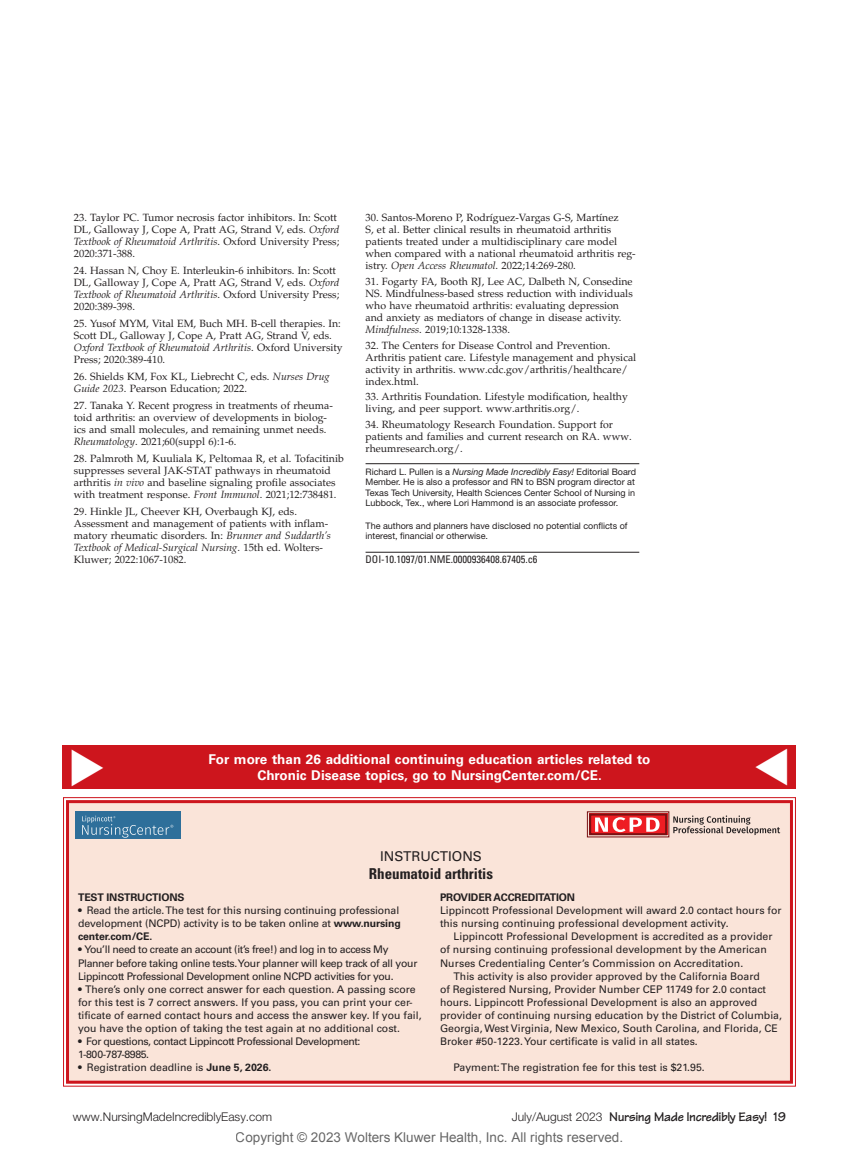
<style>
.page{position:relative;width:859px;height:1156px;background:#fff}
.page>*{position:absolute;margin:0;border:0;box-sizing:border-box;transform-origin:0 0}
.t1{font:700 condensed 15px "Univers LT Std";color:#231f20}
.t2{font:700 13.5px/16.5px "Univers LT Std";color:#fff;text-align:center}
.t3{font:13.5px "Arial";color:rgb(0 0 0/.6)}
.t4{font:700 13.5px "Tekton";letter-spacing:-.03em;color:#231f20}
.t5{font:13.5px "Univers LT Std";color:#231f20}
.t6{font:300 12px "Helvetica Neue";color:#231f20}
.t7{font:10.5px/12px "Palatino LT Std";color:#231f20}
.t8{font:10.5px/13px "Univers LT Std";color:#231f20}
.t9{font:10.5px/13px "Univers LT Std";letter-spacing:-.03em;color:#231f20}
.t10{font:10.5px/13px "Univers LT Std";letter-spacing:-.04em;color:#231f20}
.t11{font:condensed 10.5px "Univers LT Std";color:#231f20}
.t12{font:700 10.5px "Univers LT Std";letter-spacing:-.01em;color:#231f20}
.t13{font:9px/10.5px "Helvetica Neue";color:#231f20}
.s1{font-style:italic}
.s2{font-weight:700}
.s3{font-family:"Helvetica Neue";font-weight:300;font-size:12px}
</style>
<div class="page">
<div style="left:63px;top:745px;width:733px;height:44px;background:#cd151d"></div>
<div style="left:63px;top:797px;width:733px;height:290px;background:#fae4d9"></div>
<div style="left:66px;top:800px;width:727px;height:283px;border:3px solid #cd151d"></div>
<div style="left:76px;top:811px;width:105px;height:28px;background:#2e6f9a"></div>
<svg style="left:82px;top:815px;width:91px;height:22px"></svg>
<svg style="left:586px;top:811px;width:194px;height:26px;background:#d59792"></svg>
<hr style="left:365px;top:463px;width:274px;height:1px;background:#231f20">
<hr style="left:365px;top:552px;width:274px;height:1px;background:#231f20">
<p class="t7" style="left:74px;top:213px;width:267px">23. Taylor PC. Tumor necrosis factor inhibitors. In: Scott DL, Galloway J, Cope A, Pratt AG, Strand V, eds. <span class="s1">Oxford Textbook of Rheumatoid Arthritis</span>. Oxford University Press; 2020:371-388.</p>
<p class="t7" style="left:74px;top:265px;width:267px">24. Hassan N, Choy E. Interleukin-6 inhibitors. In: Scott DL, Galloway J, Cope A, Pratt AG, Strand V, eds. <span class="s1">Oxford Textbook of Rheumatoid Arthritis</span>. Oxford University Press; 2020:389-398.</p>
<p class="t7" style="left:74px;top:318px;width:270px">25. Yusof MYM, Vital EM, Buch MH. B-cell therapies. In:<br>Scott DL, Galloway J, Cope A, Pratt AG, Strand V, eds.<br><span class="s1">Oxford Textbook of Rheumatoid Arthritis</span>. Oxford University Press; 2020:389-410.</p>
<p class="t7" style="left:74px;top:371px;width:257px">26. Shields KM, Fox KL, Liebrecht C, eds. <span class="s1">Nurses Drug<br>Guide 2023</span>. Pearson Education; 2022.</p>
<p class="t7" style="left:74px;top:400px;width:260px">27. Tanaka Y. Recent progress in treatments of rheuma&shy;toid arthritis: an overview of developments in biolog&shy;ics and small molecules, and remaining unmet needs.<br><span class="s1">Rheumatology</span>. 2021;60(suppl 6):1-6.</p>
<p class="t7" style="left:74px;top:453px;width:272px">28. Palmroth M, Kuuliala K, Peltomaa R, et al. Tofacitinib suppresses several JAK-STAT pathways in rheumatoid arthritis <span class="s1">in vivo</span> and baseline signaling profile associates with treatment response. <span class="s1">Front Immunol</span>. 2021;12:738481.</p>
<p class="t7" style="left:74px;top:506px;width:259px">29. Hinkle JL, Cheever KH, Overbaugh KJ, eds.<br>Assessment and management of patients with inflam&shy;matory rheumatic disorders. In: <span class="s1">Brunner and Suddarth’s Textbook of Medical-Surgical Nursing</span>. 15th ed. Wolters-Kluwer; 2022:1067-1082.</p>
<p class="t7" style="left:365px;top:213px;width:272px">30. Santos-Moreno P, Rodríguez-Vargas G-S, Martínez<br>S, et al. Better clinical results in rheumatoid arthritis patients treated under a multidisciplinary care model when compared with a national rheumatoid arthritis reg&shy;istry. <span class="s1">Open Access Rheumatol</span>. 2022;14:269-280.</p>
<p class="t7" style="left:365px;top:276px;width:269px">31. Fogarty FA, Booth RJ, Lee AC, Dalbeth N, Consedine NS. Mindfulness-based stress reduction with individuals who have rheumatoid arthritis: evaluating depression and anxiety as mediators of change in disease activity.<br><span class="s1">Mindfulness</span>. 2019;10:1328-1338.</p>
<p class="t7" style="left:365px;top:340px;width:272px">32. The Centers for Disease Control and Prevention.<br>Arthritis patient care. Lifestyle management and physical activity in arthritis. www.cdc.gov/arthritis/healthcare/ index.html.</p>
<p class="t7" style="left:365px;top:392px;width:264px">33. Arthritis Foundation. Lifestyle modification, healthy living, and peer support. www.arthritis.org/.</p>
<p class="t7" style="left:365px;top:420px;width:268px">34. Rheumatology Research Foundation. Support for patients and families and current research on RA. www. rheumresearch.org/.</p>
<p class="t13" style="left:365px;top:467px;width:272px">Richard L. Pullen is a <span class="s1">Nursing Made Incredibly Easy!</span> Editorial Board Member. He is also a professor and RN to BSN program director at Texas Tech University, Health Sciences Center School of Nursing in Lubbock, Tex., where Lori Hammond is an associate professor.</p>
<p class="t13" style="left:365px;top:521px;width:263px">The authors and planners have disclosed no potential conflicts of interest, financial or otherwise.</p>
<p class="t11" style="left:365px;top:555px;width:173px">DOI-10.1097/01.NME.0000936408.67405.c6</p>
<p class="t2" style="left:208px;top:752px;width:443px">For more than 26 additional continuing education articles related to<br>Chronic Disease topics, go to NursingCenter.com/CE.</p>
<p class="t5" style="left:380px;top:851px;width:103px">INSTRUCTIONS</p>
<h1 class="t1" style="left:369px;top:868px;width:126px">Rheumatoid arthritis</h1>
<p class="t12" style="left:78px;top:893px;width:108px">TEST INSTRUCTIONS</p>
<p class="t8" style="left:78px;top:904px;width:324px">• Read the article. The test for this nursing continuing professional development (NCPD) activity is to be taken online at <span class="s2">www.nursing center.com/CE.</span></p>
<p class="t9" style="left:78px;top:944px;width:341px">• You’ll need to create an account (it’s free!) and log in to access My<br>Planner before taking online tests. Your planner will keep track of all your<br>Lippincott Professional Development online NCPD activities for you.</p>
<p class="t8" style="left:78px;top:983px;width:345px">• There’s only one correct answer for each question. A passing score for this test is 7 correct answers. If you pass, you can print your cer&shy;tificate of earned contact hours and access the answer key. If you fail, you have the option of taking the test again at no additional cost.</p>
<p class="t10" style="left:78px;top:1035px;width:284px">• For questions, contact Lippincott Professional Development:<br>1-800-787-8985.</p>
<p class="t8" style="left:78px;top:1061px;width:195px">• Registration deadline is <span class="s2">June 5, 2026.</span></p>
<p class="t12" style="left:440px;top:893px;width:137px">PROVIDER ACCREDITATION</p>
<p class="t8" style="left:440px;top:904px;width:343px">Lippincott Professional Development will award 2.0 contact hours for this nursing continuing professional development activity.</p>
<p class="t8" style="left:440px;top:931px;width:334px;text-indent:14px">Lippincott Professional Development is accredited as a provider of nursing continuing professional development by the American<br>Nurses Credentialing Center’s Commission on Accreditation.</p>
<p class="t8" style="left:440px;top:970px;width:343px;text-indent:14px">This activity is also provider approved by the California Board<br>of Registered Nursing, Provider Number CEP 11749 for 2.0 contact hours. Lippincott Professional Development is also an approved provider of continuing nursing education by the District of Columbia, Georgia, West Virginia, New Mexico, South Carolina, and Florida, CE Broker #50-1223. Your certificate is valid in all states.</p>
<p class="t8" style="left:453px;top:1061px;width:253px">Payment: The registration fee for this test is $21.95.</p>
<p class="t6" style="left:73px;top:1112px;width:201px">www.NursingMadeIncrediblyEasy.com</p>
<p class="t4" style="left:512px;top:1112px;width:276px"><span class="s3">July/August 2023</span> Nursing Made Incredibly Easy! 19</p>
<p class="t3" style="left:236px;top:1128px;width:389px">Copyright © 2023 Wolters Kluwer Health, Inc. All rights reserved.</p>
</div>
